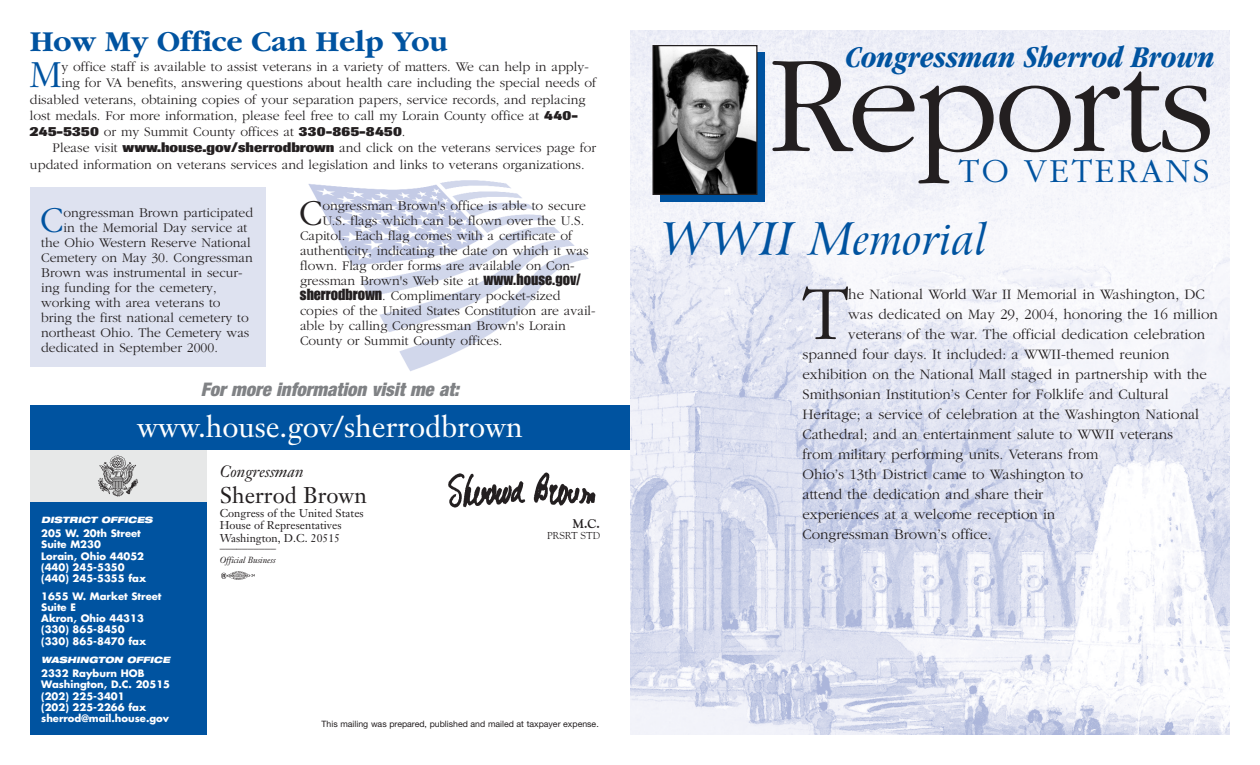
<style>
.page{position:relative;width:1260px;height:765px;background:#fff}
.page>*{position:absolute;margin:0;border:0;box-sizing:border-box;transform-origin:0 0}
.t1{font:300 143.75px "Garamond";letter-spacing:-.03em;color:#231f20}
.t2{font:300 79.25px "Garamond";color:#231f20}
.t3{font:italic 45px "Arrus BT";color:#0053a0}
.t4{font:300 39.75px "Garamond";color:#0053a0}
.t5{font:300 37.75px "Garamond";color:#0053a0}
.t6{font:300 37.75px "Garamond";color:#231f20}
.t7{font:300 35px "Garamond";letter-spacing:.08em;color:#0053a0}
.t8{font:italic 700 condensed 31.25px "Garamond";color:#0053a0}
.t9{font:30px "Janson Text";color:#fff}
.t10{font:700 30px "Garamond";color:#0053a0}
.t11{font:22.5px "Janson Text";color:#231f20}
.t12{font:italic 900 condensed 18.75px "Helvetica Neue";color:#808285}
.t13{font:italic 16.25px "Janson Text";color:#231f20}
.t14{font:300 15px "Garamond";color:#231f20}
.t15{font:300 13.75px "Garamond";color:#231f20}
.t16{font:700 12.5px "Goudy";color:#231f20}
.t17{font:11.25px/12.5px "Janson Text";color:#231f20}
.t18{font:700 10px/11.2px "Futura";color:#fff}
.t19{font:10px "Goudy";color:#231f20}
.t20{font:8.75px "Helvetica Neue";color:#231f20}
.t21{font:italic 900 expanded 8.75px "Helvetica Neue";color:#fff}
.t22{font:italic 8.75px "Janson Text";color:#231f20}
.s1{font-family:"Imago";font-weight:800}
.s2{font-family:"Impact";font-weight:400;font-size:15.75px}
</style>
<div class="page">
<img style="left:308px;top:180px;width:281px;height:191px">
<img style="left:630px;top:30px;width:600px;height:705px">
<div style="left:660px;top:52px;width:105px;height:150px;background:#0053a0"></div>
<img style="left:448px;top:472px;width:148px;height:36px">
<img style="left:654px;top:47px;width:102px;height:146px">
<div style="left:652px;top:45px;width:106px;height:150px;border:1px solid #231f20"></div>
<img style="left:221px;top:572px;width:34px;height:8px">
<div style="left:30px;top:450px;width:176px;height:52px;background:#e7e8e8"></div>
<img style="left:98px;top:455px;width:41px;height:42px">
<div style="left:30px;top:502px;width:176px;height:233px;background:#0053a0"></div>
<div style="left:30px;top:405px;width:600px;height:45px;background:#0053a0"></div>
<div style="left:30px;top:187px;width:235px;height:180px;background:#dee2f0"></div>
<h3 class="t10" style="left:30px;top:30px;width:419px">How My Office Can Help You</h3>
<h3 class="t4" style="left:30px;top:59px;width:33px">M</h3>
<p class="t15" style="left:62px;top:61px;width:529px">y office staff is available to assist veterans in a variety of matters. We can help in apply-</p>
<p class="t15" style="left:62px;top:78px;width:536px">ing for VA benefits, answering questions about health care including the special needs of</p>
<p class="t15" style="left:30px;top:94px;width:557px">disabled veterans, obtaining copies of your separation papers, service records, and replacing</p>
<p class="t15" style="left:30px;top:110px;width:550px">lost medals. For more information, please feel free to call my Lorain County office at <span class="s1">440-</span></p>
<p class="t15" style="left:30px;top:126px;width:377px"><span class="s1">245-5350</span> or my Summit County offices at <span class="s1">330-865-8450</span>.</p>
<p class="t15" style="left:52px;top:143px;width:545px">Please visit <span class="s1">www.house.gov/sherrodbrown</span> and click on the veterans services page for</p>
<p class="t15" style="left:30px;top:159px;width:556px">updated information on veterans services and legislation and links to veterans organizations.</p>
<h3 class="t5" style="left:40px;top:205px;width:25px">C</h3>
<p class="t15" style="left:64px;top:207px;width:191px">ongressman Brown participated</p>
<h3 class="t6" style="left:299px;top:199px;width:25px">C</h3>
<p class="t15" style="left:322px;top:201px;width:265px">ongressman Brown's office is able to secure</p>
<p class="t15" style="left:322px;top:216px;width:263px">U.S. flags which can be flown over the U.S.</p>
<p class="t15" style="left:300px;top:231px;width:274px">Capitol. Each flag comes with a certificate of</p>
<p class="t15" style="left:300px;top:246px;width:290px">authenticity, indicating the date on which it was</p>
<p class="t15" style="left:300px;top:261px;width:276px">flown. Flag order forms are available on Con-</p>
<p class="t15" style="left:300px;top:276px;width:282px">gressman Brown's Web site at <span class="s2">www.house.gov/</span></p>
<p class="t15" style="left:300px;top:291px;width:262px"><span class="s2">sherrodbrown</span>. Complimentary pocket-sized</p>
<p class="t15" style="left:300px;top:306px;width:297px">copies of the United States Constitution are avail-</p>
<p class="t15" style="left:300px;top:321px;width:267px">able by calling Congressman Brown's Lorain</p>
<p class="t15" style="left:300px;top:336px;width:204px">County or Summit County offices.</p>
<p class="t15" style="left:64px;top:222px;width:185px">in the Memorial Day service at</p>
<p class="t15" style="left:41px;top:237px;width:211px">the Ohio Western Reserve National</p>
<p class="t15" style="left:41px;top:252px;width:213px">Cemetery on May 30. Congressman</p>
<p class="t15" style="left:41px;top:267px;width:203px">Brown was instrumental in secur-</p>
<p class="t15" style="left:41px;top:282px;width:177px">ing funding for the cemetery,</p>
<p class="t15" style="left:41px;top:297px;width:181px">working with area veterans to</p>
<p class="t15" style="left:41px;top:312px;width:209px">bring the first national cemetery to</p>
<p class="t15" style="left:41px;top:327px;width:210px">northeast Ohio. The Cemetery was</p>
<p class="t15" style="left:41px;top:342px;width:178px">dedicated in September 2000.</p>
<h3 class="t12" style="left:201px;top:382px;width:260px">For more information visit me at:</h3>
<h3 class="t9" style="left:137px;top:414px;width:387px">www.house.gov/sherrodbrown</h3>
<p class="t21" style="left:41px;top:517px;width:113px">DISTRICT OFFICES</p>
<p class="t18" style="left:41px;top:529px;width:107px">205 W. 20th Street<br>Suite M230<br>Lorain, Ohio 44052 (440) 245-5350 (440) 245-5355 fax</p>
<p class="t18" style="left:41px;top:591px;width:122px">1655 W. Market Street<br>Suite E<br>Akron, Ohio 44313 (330) 865-8450<br>(330) 865-8470 fax</p>
<p class="t21" style="left:41px;top:657px;width:130px">WASHINGTON OFFICE</p>
<p class="t18" style="left:41px;top:669px;width:130px">2332 Rayburn HOB<br>Washington, D.C. 20515 (202) 225-3401<br>(202) 225-2266 fax sherrod@mail.house.gov</p>
<p class="t13" style="left:220px;top:465px;width:85px">Congressman</p>
<h3 class="t11" style="left:220px;top:486px;width:149px">Sherrod Brown</h3>
<p class="t17" style="left:220px;top:508px;width:145px">Congress of the United States<br>House of Representatives<br>Washington, D.C. 20515</p>
<p class="t17" style="left:220px;top:539px;width:58px">__________</p>
<p class="t22" style="left:220px;top:557px;width:57px">Official Business</p>
<p class="t16" style="left:573px;top:518px;width:29px">M.C.</p>
<p class="t19" style="left:547px;top:532px;width:54px">PRSRT STD</p>
<p class="t20" style="left:322px;top:721px;width:279px">This mailing was prepared, published and mailed at taxpayer expense.</p>
<h3 class="t8" style="left:845px;top:45px;width:371px">Congressman Sherrod Brown</h3>
<h1 class="t1" style="left:769px;top:49px;width:448px">Reports</h1>
<h3 class="t7" style="left:959px;top:157px;width:252px">TO VETERANS</h3>
<h3 class="t3" style="left:660px;top:211px;width:329px">WWII Memorial</h3>
<h2 class="t2" style="left:802px;top:283px;width:47px">T</h2>
<p class="t14" style="left:848px;top:288px;width:358px">he National World War II Memorial in Washington, DC</p>
<p class="t14" style="left:848px;top:308px;width:371px">was dedicated on May 29, 2004, honoring the 16 million</p>
<p class="t14" style="left:848px;top:328px;width:359px">veterans of the war. The official dedication celebration</p>
<p class="t14" style="left:802px;top:348px;width:369px">spanned four days. It included: a WWII-themed reunion</p>
<p class="t14" style="left:802px;top:368px;width:406px">exhibition on the National Mall staged in partnership with the</p>
<p class="t14" style="left:802px;top:388px;width:368px">Smithsonian Institution’s Center for Folklife and Cultural</p>
<p class="t14" style="left:802px;top:408px;width:398px">Heritage; a service of celebration at the Washington National</p>
<p class="t14" style="left:802px;top:428px;width:372px">Cathedral; and an entertainment salute to WWII veterans</p>
<p class="t14" style="left:802px;top:448px;width:297px">from military performing units. Veterans from</p>
<p class="t14" style="left:802px;top:468px;width:282px">Ohio’s 13th District came to Washington to</p>
<p class="t14" style="left:802px;top:488px;width:242px">attend the dedication and share their</p>
<p class="t14" style="left:802px;top:508px;width:254px">experiences at a welcome reception in</p>
<p class="t14" style="left:802px;top:528px;width:191px">Congressman Brown’s office.</p>
</div>
